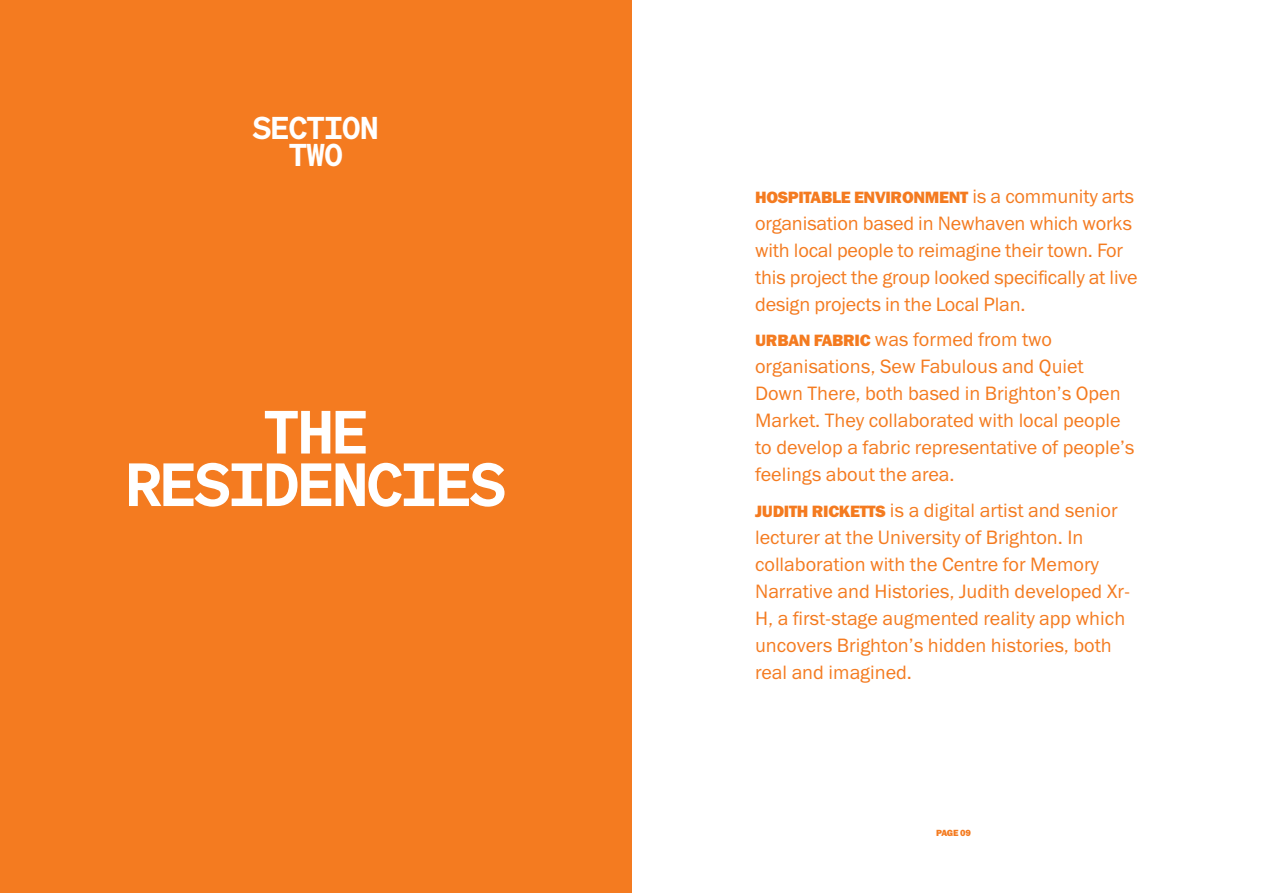
<style>
.page{position:relative;width:1263px;height:893px;background:#fff}
.page>*{position:absolute;margin:0;border:0;box-sizing:border-box;transform-origin:0 0}
.t1{font:600 59.4px/52.5px "Test Sohne Mono";letter-spacing:-.02em;color:#fff;text-align:center}
.t2{font:600 30.75px/27.2px "Test Sohne Mono";letter-spacing:-.02em;color:#fff;text-align:center}
.t3{font:19.5px/27px "Franklin Gothic Book C";color:#f47b20}
.t4{font:16.5px "Franklin Gothic Heavy C";letter-spacing:-.02em;color:#f47b20}
.t5{font:9px "Franklin Gothic Heavy C";letter-spacing:-.025em;color:#f47b20}
.s1{font-family:"Franklin Gothic Book C";font-size:19.5px}
.s2{font-family:"Franklin Gothic Heavy C";font-size:16.5px}
</style>
<div class="page">
<div style="left:0;top:0;width:631px;height:893px;background:#f47b20"></div>
<h2 class="t2" style="left:253px;top:113px;width:127px">SECTION<br>TWO</h2>
<h1 class="t1" style="left:126px;top:404px;width:381px">THE<br>RESIDENCIES</h1>
<p class="t4" style="left:755px;top:188px;width:381px">HOSPITABLE ENVIRONMENT <span class="s1">is a community arts</span></p>
<p class="t3" style="left:755px;top:209px;width:384px">organisation based in Newhaven which works with local people to reimagine their town. For this project the group looked specifically at live design projects in the Local Plan.</p>
<p class="t3" style="left:755px;top:326px;width:381px"><span class="s2">URBAN FABRIC</span> was formed from two organisations, Sew Fabulous and Quiet Down There, both based in Brighton’s Open Market. They collaborated with local people to develop a fabric representative of people’s feelings about the area.</p>
<p class="t3" style="left:755px;top:496px;width:377px"><span class="s2">JUDITH RICKETTS</span> is a digital artist and senior lecturer at the University of Brighton. In collaboration with the Centre for Memory Narrative and Histories, Judith developed Xr-H, a first-stage augmented reality app which uncovers Brighton’s hidden histories, both real and imagined.</p>
<p class="t5" style="left:936px;top:828px;width:37px">PAGE 09</p>
</div>
